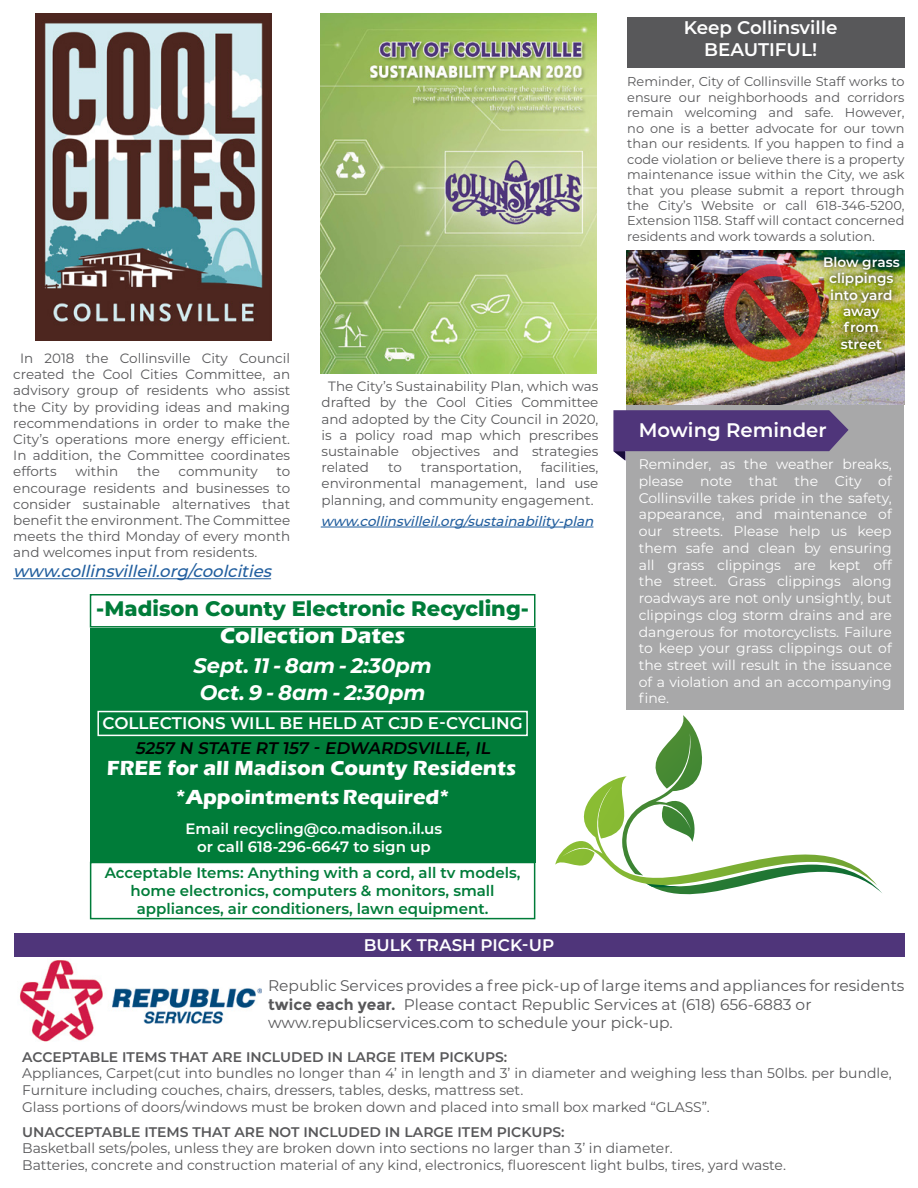
<style>
.page{position:relative;width:918px;height:1188px;background:#fff}
.page>*{position:absolute;margin:0;border:0;box-sizing:border-box;transform-origin:0 0}
.t1{font:700 22.5px "Eras ITC";color:#fff}
.t2{font:700 21px/28.3px "Eras ITC";color:#fff;text-align:center}
.t3{font:800 21px "Montserrat";color:#007c39}
.t4{font:italic 700 21px/27.3px "Montserrat";color:#fff;text-align:center}
.t5{font:600 19.65px "Montserrat";color:#fff}
.t6{font:600 18.3px/21.9px "Montserrat";color:#fff;text-align:center}
.t7{font:600 16.8px "Montserrat";color:#fff}
.t8{font:italic 600 16.8px "Montserrat";color:#000}
.t9{font:italic 500 16.5px "Montserrat";color:#215e9e}
.t10{font:15.45px/18.6px "Montserrat";color:#58585a}
.t11{font:600 15px/18px "Montserrat";color:#007c39;text-align:center}
.t12{font:600 15px/18px "Montserrat";color:#fff;text-align:center}
.t13{font:13.95px/16.8px "Montserrat";color:#58585a}
.t14{font:13.95px/16.8px "Montserrat";color:#fff;text-align:justify}
.t15{font:600 13.95px "Montserrat";color:#58585a}
.t16{font:600 13.65px/16.4px "Montserrat";color:#fff;text-align:center}
.t17{font:13.5px/16.2px "Montserrat";color:#58585a;text-align:justify}
.t18{font:italic 500 13.5px "Montserrat";color:#215e9e}
.t19{font:12.9px/15.5px "Montserrat";color:#58585a;text-align:justify}
.s1{font-weight:700}
</style>
<div class="page">
<div style="left:90px;top:594px;width:446px;height:34px;border:2px solid #007c39"></div>
<div style="left:90px;top:628px;width:445px;height:234px;background:#007c39"></div>
<div style="left:14px;top:933px;width:890px;height:24px;background:#4f357a"></div>
<div style="left:626px;top:376px;width:278px;height:334px;background:#a8a8a9"></div>
<svg style="left:613px;top:410px;width:236px;height:51px"></svg>
<img style="left:626px;top:251px;width:278px;height:154px">
<svg style="left:655px;top:715px;width:227px;height:180px"></svg>
<svg style="left:555px;top:776px;width:322px;height:117px"></svg>
<div style="left:97px;top:711px;width:431px;height:25px;border:2px solid #fff"></div>
<div style="left:90px;top:862px;width:445px;height:57px;border:2px solid #007c39"></div>
<img style="left:19px;top:960px;width:242px;height:82px">
<img style="left:817px;top:250px;width:88px;height:105px">
<div style="left:627px;top:17px;width:277px;height:50px;background:#58585a"></div>
<img style="left:681px;top:251px;width:189px;height:129px">
<img style="left:35px;top:13px;width:237px;height:328px">
<hr style="left:321px;top:527px;width:272px;height:1px;background:#215e9e">
<hr style="left:13px;top:578px;width:258px;height:1px;background:#215e9e">
<img style="left:321px;top:14px;width:275px;height:359px">
<h3 class="t6" style="left:684px;top:16px;width:155px">Keep Collinsville<br>BEAUTIFUL!</h3>
<p class="t19" style="left:627px;top:73px;width:279px">Reminder, City of Collinsville Staff works to ensure our neighborhoods and corridors remain welcoming and safe. However, no one is a better advocate for our town than our residents. If you happen to find a code violation or believe there is a property maintenance issue within the City, we ask that you please submit a report through the City’s Website or call 618-346-5200, Extension 1158. Staff will contact concerned residents and work towards a solution.</p>
<p class="t17" style="left:13px;top:350px;width:278px;text-indent:7px">In 2018 the Collinsville City Council created the Cool Cities Committee, an advisory group of residents who assist the City by providing ideas and making recommendations in order to make the City’s operations more energy efficient.<br>In addition, the Committee coordinates efforts</p>
<p class="t17" style="left:75px;top:463px;width:44px">within</p>
<p class="t17" style="left:137px;top:463px;width:24px">the</p>
<p class="t17" style="left:179px;top:463px;width:81px">community</p>
<p class="t17" style="left:13px;top:463px;width:278px;text-indent:263px">to encourage residents and businesses to consider sustainable alternatives that benefit the environment. The Committee meets the third Monday of every month and welcomes input from residents.</p>
<p class="t9" style="left:13px;top:560px;width:264px">www.collinsvilleil.org/coolcities</p>
<p class="t17" style="left:322px;top:378px;width:278px;text-indent:7px">The City’s Sustainability Plan, which was drafted by the Cool Cities Committee and adopted by the City Council in 2020, is a policy road map which prescribes sustainable objectives and strategies related</p>
<p class="t17" style="left:322px;top:459px;width:278px;text-indent:219px">facilities, environmental management, land use planning, and community engagement.</p>
<p class="t18" style="left:321px;top:511px;width:278px">www.collinsvilleil.org/sustainability-plan</p>
<p class="t17" style="left:388px;top:459px;width:15px">to</p>
<p class="t17" style="left:421px;top:459px;width:102px">transportation,</p>
<h2 class="t3" style="left:96px;top:593px;width:434px">-Madison County Electronic Recycling-</h2>
<h1 class="t1" style="left:220px;top:623px;width:187px">Collection Dates</h1>
<h2 class="t4" style="left:193px;top:651px;width:240px">Sept. 11 - 8am - 2:30pm<br>Oct. 9 - 8am - 2:30pm</h2>
<p class="t7" style="left:102px;top:711px;width:422px">COLLECTIONS WILL BE HELD AT CJD E-CYCLING</p>
<p class="t8" style="left:135px;top:736px;width:360px">5257 N STATE RT 157 - EDWARDSVILLE, IL</p>
<h2 class="t2" style="left:107px;top:754px;width:411px">FREE for all Madison County Residents *Appointments Required*</h2>
<p class="t12" style="left:186px;top:819px;width:258px">Email recycling@co.madison.il.us or call 618-296-6647 to sign up</p>
<p class="t11" style="left:105px;top:863px;width:417px">Acceptable Items: Anything with a cord, all tv models, home electronics, computers &amp; monitors, small appliances, air conditioners, lawn equipment.</p>
<p class="t7" style="left:364px;top:933px;width:192px">BULK TRASH PICK-UP</p>
<p class="t16" style="left:823px;top:253px;width:78px">Blow grass clippings into yard away<br>from street</p>
<h3 class="t5" style="left:639px;top:417px;width:189px">Mowing Reminder</h3>
<p class="t14" style="left:639px;top:455px;width:255px">Reminder, as the weather breaks, please note that the City of Collinsville takes pride in the safety, appearance, and maintenance of our streets. Please help us keep them safe and clean by ensuring all grass clippings are kept off the street. Grass clippings along roadways are not only unsightly, but clippings clog storm drains and are dangerous for motorcyclists. Failure to keep your grass clippings out of the street will result in the issuance of a violation and an accompanying fine.</p>
<p class="t10" style="left:268px;top:976px;width:638px">Republic Services provides a free pick-up of large items and appliances for residents <span class="s1">twice each year.</span> Please contact Republic Services at (618) 656-6883 or www.republicservices.com to schedule your pick-up.</p>
<p class="t15" style="left:22px;top:1047px;width:487px">ACCEPTABLE ITEMS THAT ARE INCLUDED IN LARGE ITEM PICKUPS:</p>
<p class="t13" style="left:22px;top:1065px;width:871px">Appliances, Carpet(cut into bundles no longer than 4’ in length and 3’ in diameter and weighing less than 50lbs. per bundle,<br>Furniture including couches, chairs, dressers, tables, desks, mattress set.<br>Glass portions of doors/windows must be broken down and placed into small box marked “GLASS”.</p>
<p class="t15" style="left:22px;top:1122px;width:544px">UNACCEPTABLE ITEMS THAT ARE NOT INCLUDED IN LARGE ITEM PICKUPS:</p>
<p class="t13" style="left:22px;top:1139px;width:765px">Basketball sets/poles, unless they are broken down into sections no larger than 3’ in diameter.<br>Batteries, concrete and construction material of any kind, electronics, fluorescent light bulbs, tires, yard waste.</p>
</div>
